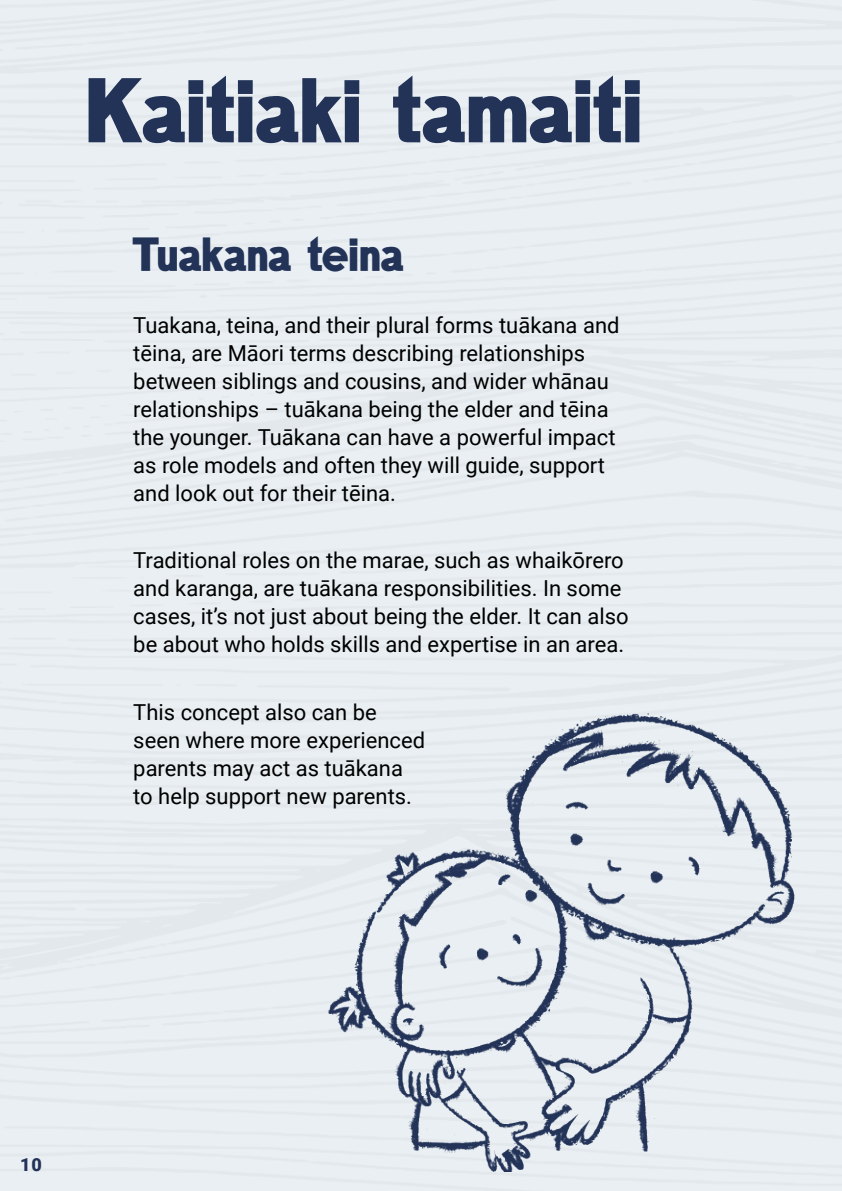
<style>
.page{position:relative;width:842px;height:1191px;background:#fff}
.page>*{position:absolute;margin:0;border:0;box-sizing:border-box;transform-origin:0 0}
.t1{font:92px "LYONCREST Regular";color:#233358}
.t2{font:48px "LYONCREST Regular";color:#233358}
.t3{font:22px/28px "Roboto";color:#000}
.t4{font:900 18px "Roboto";color:#233358}
</style>
<div class="page">
<div style="left:0;top:0;width:841px;height:1191px;background:#e9eff2"></div>
<svg style="left:841px;top:0;width:1px;height:1191px"></svg>
<img style="left:328px;top:713px;width:469px;height:458px">
<h1 class="t1" style="left:85px;top:50px;width:558px">Kaitiaki tamaiti</h1>
<h2 class="t2" style="left:133px;top:222px;width:272px">Tuakana teina</h2>
<p class="t3" style="left:133px;top:310px;width:488px">Tuakana, teina, and their plural forms tuākana and tēina, are Māori terms describing relationships between siblings and cousins, and wider whānau relationships – tuākana being the elder and tēina the younger. Tuākana can have a powerful impact as role models and often they will guide, support and look out for their tēina.</p>
<p class="t3" style="left:133px;top:546px;width:497px">Traditional roles on the marae, such as whaikōrero and karanga, are tuākana responsibilities. In some cases, it’s not just about being the elder. It can also be about who holds skills and expertise in an area.</p>
<p class="t3" style="left:133px;top:697px;width:293px">This concept also can be seen where more experienced parents may act as tuākana to help support new parents.</p>
<p class="t4" style="left:20px;top:1152px;width:23px">10</p>
</div>
